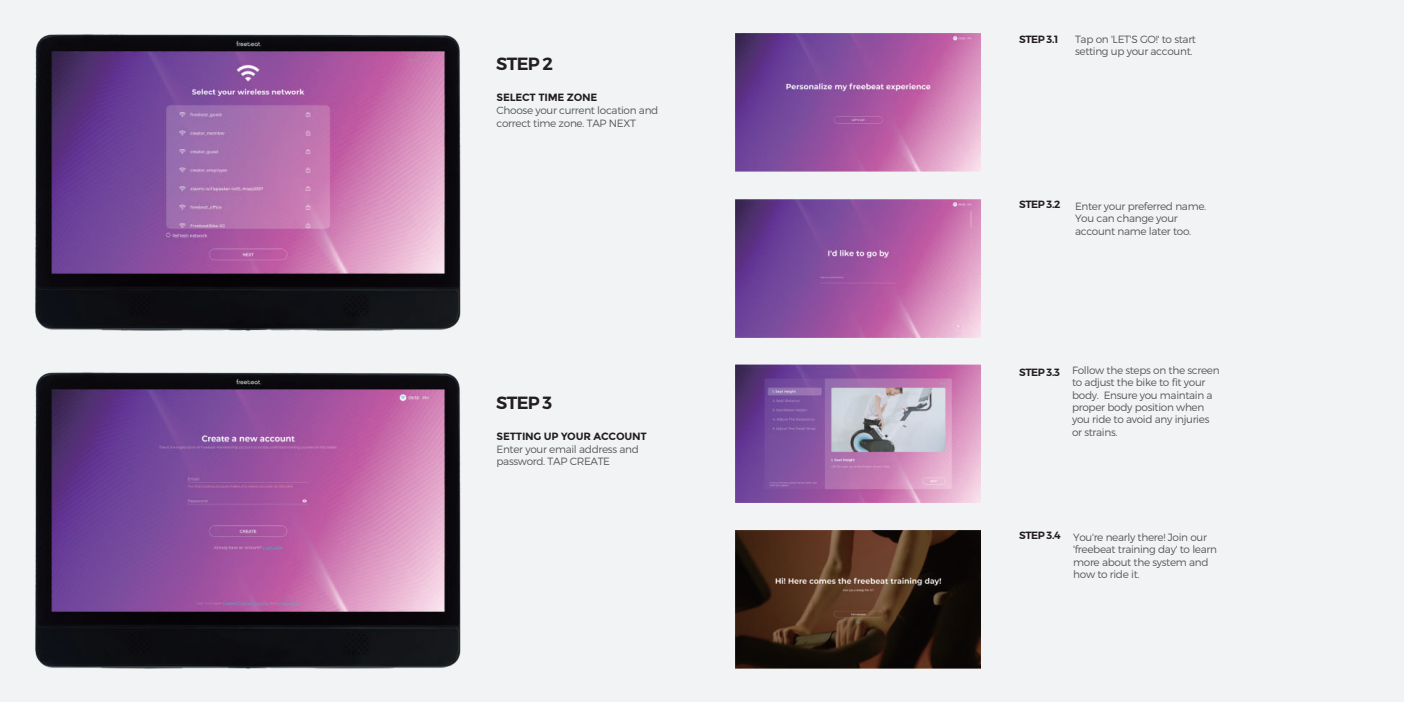
<style>
.page{position:relative;width:1404px;height:702px;background:#fff}
.page>*{position:absolute;margin:0;border:0;box-sizing:border-box;transform-origin:0 0}
.t1{font:600 17.7px "Montserrat";letter-spacing:-.04em;color:#231f20}
.t2{font:300 10.5px/12.5px "Montserrat";letter-spacing:-.03em;color:#57585a}
.t3{font:700 10.5px "Montserrat";letter-spacing:-.02em;color:#231f20}
.t4{font:600 10.5px "Montserrat";letter-spacing:-.04em;color:#231f20}
.s1{font-weight:600;color:#231f20}
</style>
<div class="page">
<div style="left:0;top:0;width:1403px;height:702px;background:#f2f3f4"></div>
<img style="left:736px;top:34px;width:244px;height:138px">
<img style="left:736px;top:199px;width:244px;height:138px">
<img style="left:736px;top:364px;width:244px;height:138px">
<img style="left:35px;top:34px;width:425px;height:296px">
<img style="left:736px;top:530px;width:244px;height:138px">
<img style="left:35px;top:372px;width:425px;height:296px">
<h1 class="t1" style="left:496px;top:53px;width:58px">STEP 2</h1>
<p class="t3" style="left:496px;top:91px;width:102px">SELECT TIME ZONE</p>
<p class="t2" style="left:496px;top:104px;width:163px">Choose your current location and correct time zone. TAP NEXT</p>
<h1 class="t1" style="left:496px;top:391px;width:58px">STEP 3</h1>
<p class="t3" style="left:496px;top:430px;width:152px">SETTING UP YOUR ACCOUNT</p>
<p class="t2" style="left:496px;top:442px;width:144px">Enter your email address and password. TAP CREATE</p>
<p class="t4" style="left:1018px;top:33px;width:41px">STEP 3.1</p>
<p class="t2" style="left:1074px;top:33px;width:122px">Tap on 'LET'S GO!' to start setting up your account.</p>
<p class="t4" style="left:1018px;top:198px;width:43px">STEP 3.2</p>
<p class="t2" style="left:1074px;top:200px;width:133px">Enter your preferred name.<br>You can change your account name later too.</p>
<p class="t2" style="left:1071px;top:364px;width:149px;text-indent:-53px"><span class="s1">STEP 3.3</span> Follow the steps on the screen to adjust the bike to fit your body. Ensure you maintain a proper body position when you ride to avoid any injuries or strains.</p>
<p class="t2" style="left:1073px;top:530px;width:145px;text-indent:-54px"><span class="s1">STEP 3.4</span> You're nearly there! Join our 'freebeat training day' to learn more about the system and how to ride it.</p>
</div>
